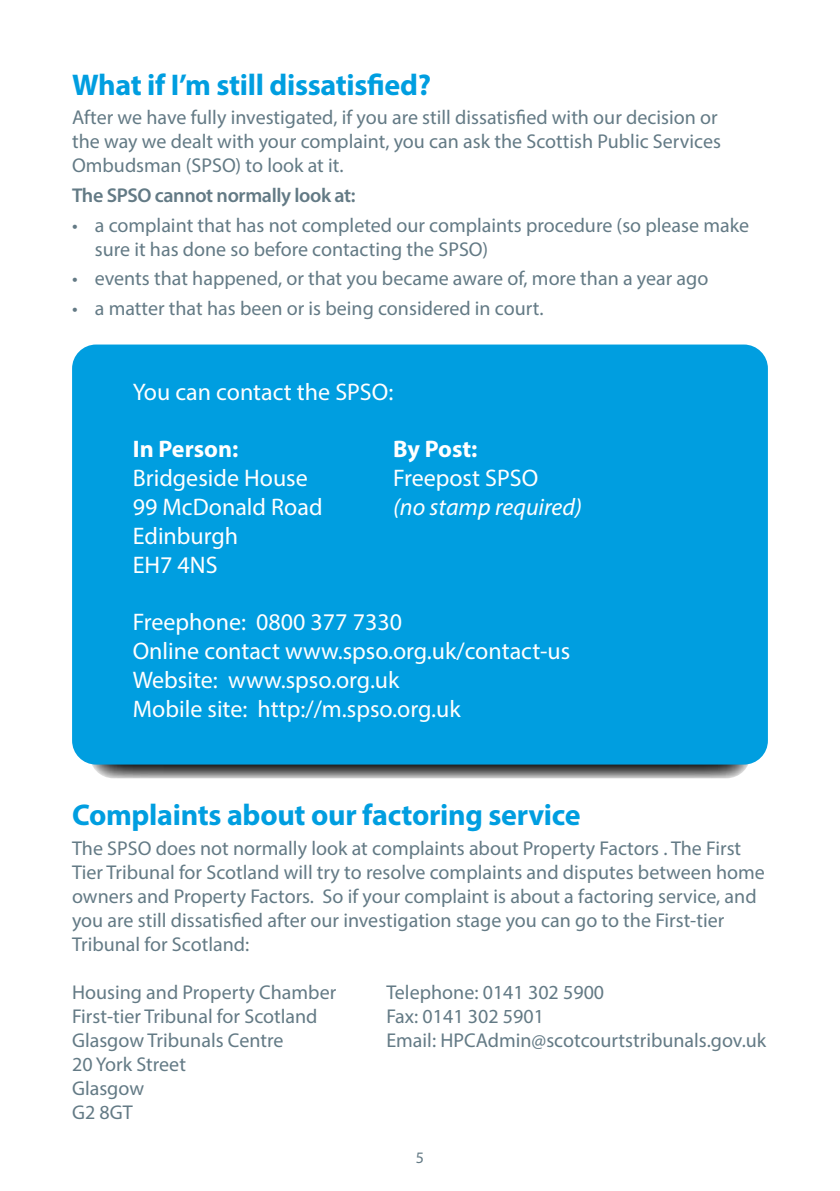
<style>
.page{position:relative;width:840px;height:1191px;background:#fff}
.page>*{position:absolute;margin:0;border:0;box-sizing:border-box;transform-origin:0 0}
.t1{font:700 30px "Myriad Pro";letter-spacing:-.01em;color:#009ee0}
.t2{font:24px/28.8px "Myriad Pro";color:#fff}
.t3{font:italic 24px "Myriad Pro";color:#fff}
.t4{font:700 24px "Myriad Pro";color:#fff}
.t5{font:20px/24px "Myriad Pro";color:#637a85}
.t6{font:600 20px "Myriad Pro";letter-spacing:-.02em;color:#637a85}
.t7{font:16px "Myriad Pro";color:#637a85}
</style>
<div class="page">
<svg style="left:89px;top:679px;width:661px;height:99px;background:#686e71"></svg>
<div style="left:72px;top:344px;width:695px;height:420px;background:#009ee0;border-radius:24px"></div>
<h1 class="t1" style="left:72px;top:65px;width:360px">What if I’m still dissatisfied?</h1>
<p class="t5" style="left:72px;top:105px;width:650px">After we have fully investigated, if you are still dissatisfied with our decision or the way we dealt with your complaint, you can ask the Scottish Public Services<br>Ombudsman (SPSO) to look at it.</p>
<p class="t6" style="left:72px;top:182px;width:285px">The SPSO cannot normally look at:</p>
<p class="t5" style="left:95px;top:212px;width:655px;text-indent:-23px">• a complaint that has not completed our complaints procedure (so please make sure it has done so before contacting the SPSO)</p>
<p class="t5" style="left:72px;top:266px;width:637px">• events that happened, or that you became aware of, more than a year ago</p>
<p class="t5" style="left:72px;top:296px;width:472px">• a matter that has been or is being considered in court.</p>
<p class="t2" style="left:133px;top:377px;width:262px">You can contact the SPSO:</p>
<p class="t4" style="left:133px;top:433px;width:107px">In Person:</p>
<p class="t4" style="left:393px;top:433px;width:86px">By Post:</p>
<p class="t2" style="left:133px;top:463px;width:176px">Bridgeside House</p>
<p class="t2" style="left:393px;top:463px;width:147px">Freepost SPSO</p>
<p class="t2" style="left:133px;top:492px;width:191px">99 McDonald Road</p>
<p class="t3" style="left:393px;top:492px;width:190px">(no stamp required)</p>
<p class="t2" style="left:133px;top:521px;width:107px">Edinburgh<br>EH7 4NS</p>
<p class="t2" style="left:133px;top:607px;width:439px">Freephone: 0800 377 7330<br>Online contact www.spso.org.uk/contact-us Website: www.spso.org.uk<br>Mobile site: http://m.spso.org.uk</p>
<h1 class="t1" style="left:72px;top:795px;width:510px">Complaints about our factoring service</h1>
<p class="t5" style="left:72px;top:835px;width:694px">The SPSO does not normally look at complaints about Property Factors . The First Tier Tribunal for Scotland will try to resolve complaints and disputes between home owners and Property Factors. So if your complaint is about a factoring service, and you are still dissatisfied after our investigation stage you can go to the First-tier Tribunal for Scotland:</p>
<p class="t5" style="left:72px;top:979px;width:265px">Housing and Property Chamber</p>
<p class="t5" style="left:386px;top:979px;width:219px">Telephone: 0141 302 5900</p>
<p class="t5" style="left:72px;top:1003px;width:247px">First-tier Tribunal for Scotland</p>
<p class="t5" style="left:386px;top:1003px;width:159px">Fax: 0141 302 5901</p>
<p class="t5" style="left:72px;top:1027px;width:213px">Glasgow Tribunals Centre</p>
<p class="t5" style="left:386px;top:1027px;width:381px">Email: HPCAdmin@scotcourtstribunals.gov.uk</p>
<p class="t5" style="left:72px;top:1051px;width:115px">20 York Street<br>Glasgow<br>G2 8GT</p>
<p class="t7" style="left:415px;top:1148px;width:10px">5</p>
</div>
